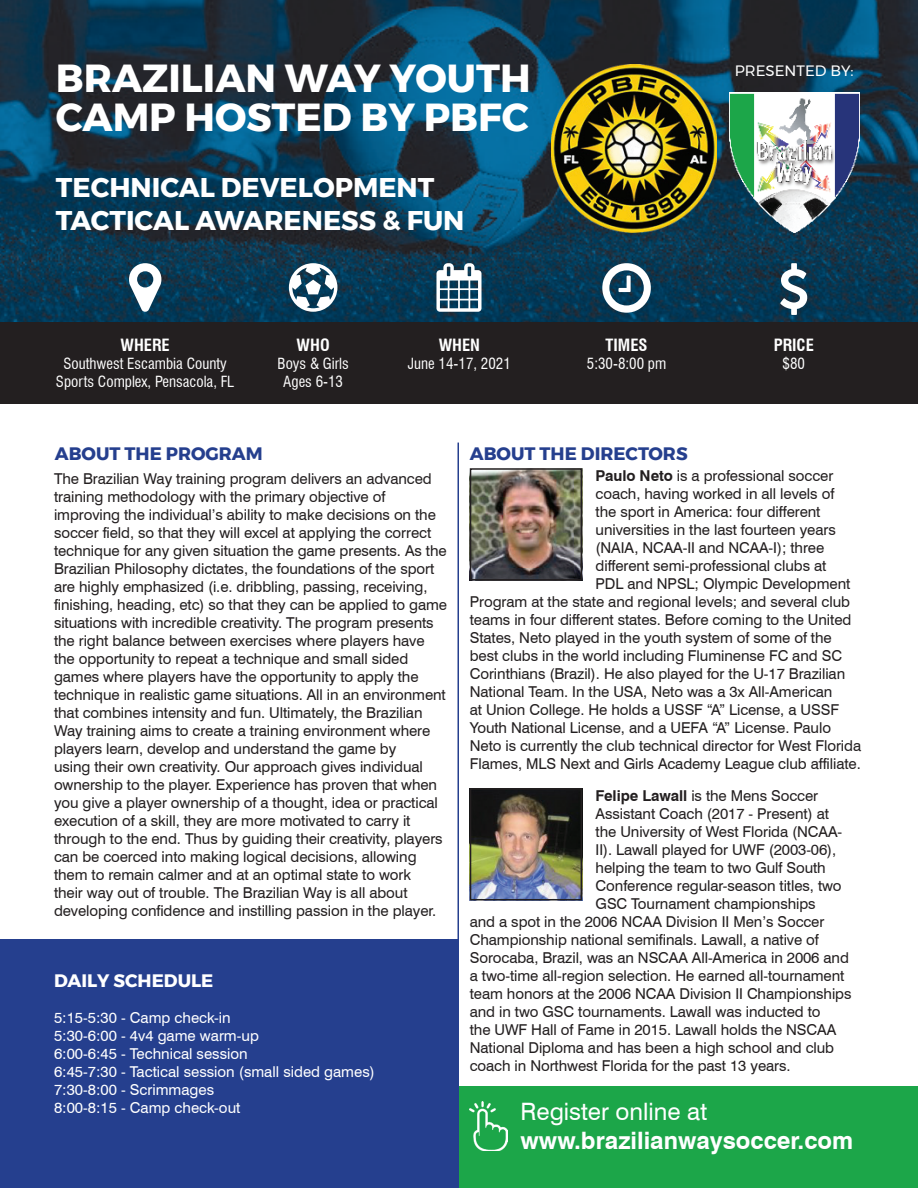
<style>
.page{position:relative;width:918px;height:1188px;background:#fff}
.page>*{position:absolute;margin:0;border:0;box-sizing:border-box;transform-origin:0 0}
.t1{font:700 39px/39px "Montserrat";color:#fff}
.t2{font:700 27px/33px "Montserrat";color:#fff}
.t3{font:700 24px "Swiss 721 BT";color:#fff}
.t4{font:24px "Swiss 721 BT";color:#fff}
.t5{font:700 18px "Montserrat";color:#253f8e}
.t6{font:700 18px "Montserrat";color:#fff}
.t7{font:700 condensed 16.5px "Swiss 721 BT";color:#fff}
.t8{font:15px/18px "Swiss 721 BT";letter-spacing:-.005em;color:#231f20}
.t9{font:15px/18px "Swiss 721 BT";color:#fff}
.t10{font:condensed 15px/18px "Swiss 721 BT";color:#fff;text-align:center}
.t11{font:15px "Montserrat";color:#fff}
.s1{font-weight:700}
</style>
<div class="page">
<div style="left:0;top:940px;width:459px;height:248px;background:#253f8e"></div>
<div style="left:459px;top:1086px;width:459px;height:102px;background:#1ca649"></div>
<img style="left:470px;top:1102px;width:37px;height:48px">
<img style="left:473px;top:471px;width:106px;height:107px">
<div style="left:470px;top:468px;width:112px;height:113px;border:2px solid #231f20"></div>
<img style="left:473px;top:791px;width:106px;height:106px">
<div style="left:470px;top:788px;width:112px;height:112px;border:2px solid #231f20"></div>
<hr style="left:458px;top:443px;width:1px;height:500px;background:#253f8e">
<img style="left:0;top:0;width:918px;height:323px">
<div style="left:0;top:323px;width:918px;height:81px;background:#231f20"></div>
<svg style="left:129px;top:263px;width:32px;height:49px"></svg>
<svg style="left:289px;top:263px;width:48px;height:49px"></svg>
<svg style="left:436px;top:263px;width:46px;height:49px"></svg>
<svg style="left:602px;top:263px;width:49px;height:50px"></svg>
<svg style="left:780px;top:263px;width:27px;height:52px"></svg>
<img style="left:730px;top:92px;width:129px;height:140px">
<img style="left:551px;top:64px;width:166px;height:168px">
<h1 class="t1" style="left:56px;top:59px;width:476px">BRAZILIAN WAY YOUTH<br>CAMP HOSTED BY PBFC</h1>
<h2 class="t2" style="left:56px;top:171px;width:410px">TECHNICAL DEVELOPMENT<br>TACTICAL AWARENESS &amp; FUN</h2>
<p class="t7" style="left:121px;top:335px;width:51px">WHERE</p>
<p class="t10" style="left:56px;top:354px;width:180px">Southwest Escambia County<br>Sports Complex, Pensacola, FL</p>
<p class="t7" style="left:297px;top:335px;width:35px">WHO</p>
<p class="t10" style="left:278px;top:354px;width:73px">Boys &amp; Girls<br>Ages 6-13</p>
<p class="t7" style="left:439px;top:335px;width:43px">WHEN</p>
<p class="t10" style="left:408px;top:354px;width:104px">June 14-17, 2021</p>
<p class="t7" style="left:606px;top:335px;width:44px">TIMES</p>
<p class="t10" style="left:587px;top:354px;width:81px">5:30-8:00 pm</p>
<p class="t5" style="left:55px;top:439px;width:209px">ABOUT THE PROGRAM</p>
<p class="t5" style="left:470px;top:439px;width:219px">ABOUT THE DIRECTORS</p>
<p class="t11" style="left:735px;top:59px;width:120px">PRESENTED BY:</p>
<p class="t7" style="left:774px;top:335px;width:42px">PRICE</p>
<p class="t10" style="left:783px;top:355px;width:24px">$80</p>
<p class="t8" style="left:54px;top:469px;width:395px">The Brazilian Way training program delivers an advanced training methodology with the primary objective of improving the individual’s ability to make decisions on the soccer field, so that they will excel at applying the correct technique for any given situation the game presents. As the Brazilian Philosophy dictates, the foundations of the sport are highly emphasized (i.e. dribbling, passing, receiving, finishing, heading, etc) so that they can be applied to game situations with incredible creativity. The program presents the right balance between exercises where players have the opportunity to repeat a technique and small sided games where players have the opportunity to apply the technique in realistic game situations. All in an environment that combines intensity and fun. Ultimately, the Brazilian Way training aims to create a training environment where players learn, develop and understand the game by<br>using their own creativity. Our approach gives individual ownership to the player. Experience has proven that when you give a player ownership of a thought, idea or practical execution of a skill, they are more motivated to carry it through to the end. Thus by guiding their creativity, players can be coerced into making logical decisions, allowing them to remain calmer and at an optimal state to work<br>their way out of trouble. The Brazilian Way is all about developing confidence and instilling passion in the player.</p>
<p class="t6" style="left:54px;top:966px;width:161px">DAILY SCHEDULE</p>
<p class="t9" style="left:54px;top:1009px;width:322px">5:15-5:30 - Camp check-in<br>5:30-6:00 - 4v4 game warm-up<br>6:00-6:45 - Technical session<br>6:45-7:30 - Tactical session (small sided games)<br>7:30-8:00 - Scrimmages<br>8:00-8:15 - Camp check-out</p>
<p class="t8" style="left:596px;top:467px;width:239px"><span class="s1">Paulo Neto</span> is a professional soccer</p>
<p class="t8" style="left:596px;top:485px;width:240px">coach, having worked in all levels of</p>
<p class="t8" style="left:596px;top:503px;width:226px">the sport in America: four different</p>
<p class="t8" style="left:596px;top:521px;width:242px">universities in the last fourteen years</p>
<p class="t8" style="left:596px;top:539px;width:230px">(NAIA, NCAA-II and NCAA-I); three</p>
<p class="t8" style="left:596px;top:557px;width:232px">different semi-professional clubs at</p>
<p class="t8" style="left:596px;top:575px;width:256px">PDL and NPSL; Olympic Development</p>
<p class="t8" style="left:470px;top:593px;width:382px">Program at the state and regional levels; and several club</p>
<p class="t8" style="left:470px;top:611px;width:383px">teams in four different states. Before coming to the United</p>
<p class="t8" style="left:470px;top:629px;width:363px">States, Neto played in the youth system of some of the</p>
<p class="t8" style="left:470px;top:647px;width:374px">best clubs in the world including Fluminense FC and SC</p>
<p class="t8" style="left:470px;top:665px;width:377px">Corinthians (Brazil). He also played for the U-17 Brazilian</p>
<p class="t8" style="left:470px;top:683px;width:364px">National Team. In the USA, Neto was a 3x All-American</p>
<p class="t8" style="left:470px;top:701px;width:371px">at Union College. He holds a USSF “A” License, a USSF</p>
<p class="t8" style="left:470px;top:719px;width:363px">Youth National License, and a UEFA “A” License. Paulo</p>
<p class="t8" style="left:470px;top:737px;width:393px">Neto is currently the club technical director for West Florida</p>
<p class="t8" style="left:470px;top:755px;width:393px">Flames, MLS Next and Girls Academy League club affiliate.</p>
<p class="t8" style="left:596px;top:787px;width:224px"><span class="s1">Felipe Lawall</span> is the Mens Soccer</p>
<p class="t8" style="left:596px;top:805px;width:235px">Assistant Coach (2017 - Present) at</p>
<p class="t8" style="left:596px;top:823px;width:248px">the University of West Florida (NCAA-</p>
<p class="t8" style="left:596px;top:841px;width:242px">II). Lawall played for UWF (2003-06),</p>
<p class="t8" style="left:596px;top:859px;width:232px">helping the team to two Gulf South</p>
<p class="t8" style="left:596px;top:877px;width:248px">Conference regular-season titles, two</p>
<p class="t8" style="left:596px;top:895px;width:222px">GSC Tournament championships</p>
<p class="t8" style="left:470px;top:913px;width:356px">and a spot in the 2006 NCAA Division II Men’s Soccer</p>
<p class="t8" style="left:470px;top:931px;width:351px">Championship national semifinals. Lawall, a native of</p>
<p class="t8" style="left:470px;top:949px;width:381px">Sorocaba, Brazil, was an NSCAA All-America in 2006 and</p>
<p class="t8" style="left:470px;top:967px;width:376px">a two-time all-region selection. He earned all-tournament</p>
<p class="t8" style="left:470px;top:985px;width:383px">team honors at the 2006 NCAA Division II Championships</p>
<p class="t8" style="left:470px;top:1003px;width:352px">and in two GSC tournaments. Lawall was inducted to</p>
<p class="t8" style="left:470px;top:1021px;width:368px">the UWF Hall of Fame in 2015. Lawall holds the NSCAA</p>
<p class="t8" style="left:470px;top:1039px;width:366px">National Diploma and has been a high school and club</p>
<p class="t8" style="left:470px;top:1057px;width:322px">coach in Northwest Florida for the past 13 years.</p>
<h3 class="t4" style="left:521px;top:1097px;width:188px">Register online at</h3>
<h3 class="t3" style="left:521px;top:1126px;width:334px">www.brazilianwaysoccer.com</h3>
</div>
